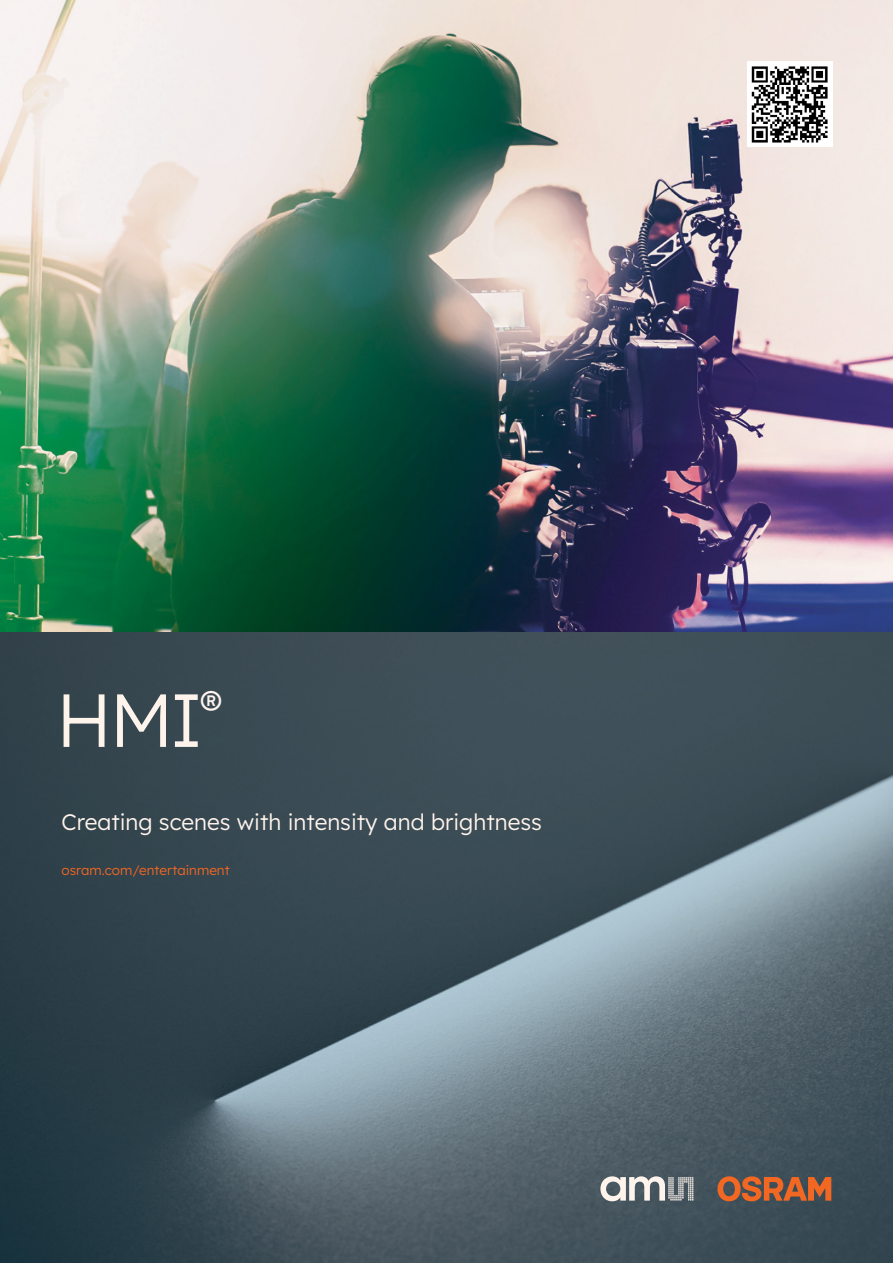
<style>
.page{position:relative;width:893px;height:1263px;background:#fff}
.page>*{position:absolute;margin:0;border:0;box-sizing:border-box;transform-origin:0 0}
.Headline{font:300 75px "Lexend";color:#fff4ec}
.Subline{font:300 22.5px "Lexend";color:#fff4ec}
.Copy{font:300 13.5px "Lexend";color:#f26722}
</style>
<div class="page">
<img style="left:0;top:631px;width:893px;height:632px">
<img style="left:0;top:0;width:893px;height:631px">
<svg style="left:600px;top:1176px;width:93px;height:25px;background:#9da0a1"></svg>
<svg style="left:718px;top:1176px;width:113px;height:25px;background:#a55c38"></svg>
<img style="left:747px;top:62px;width:85px;height:85px">
<p class="Headline" style="left:56px;top:666px;width:168px">HMI<sup>®</sup></p>
<p class="Subline" style="left:62px;top:806px;width:482px">Creating scenes with intensity and brightness</p>
<p class="Copy" style="left:62px;top:860px;width:170px">osram.com/entertainment</p>
</div>
